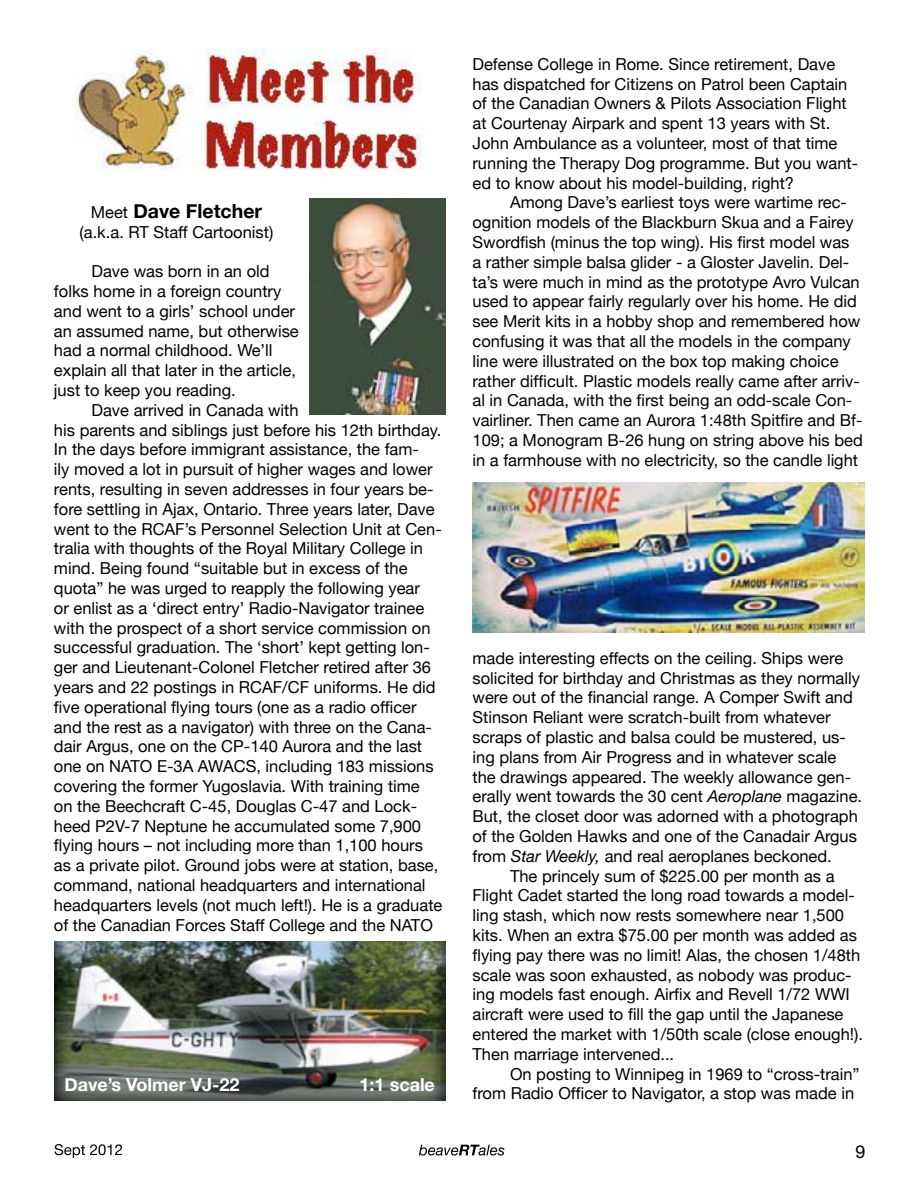
<style>
.page{position:relative;width:918px;height:1188px;background:#fff}
.page>*{position:absolute;margin:0;border:0;box-sizing:border-box;transform-origin:0 0}
.t1{font:700 19.5px "Helvetica Neue";color:#000}
.t2{font:700 18px "Helvetica Neue";color:#fff}
.t3{font:18px "Helvetica Neue";color:#000}
.t4{font:16.5px/19.8px "Helvetica Neue";color:#000}
.s1{font-weight:400;font-size:16.5px}
.s2{font-style:italic}
</style>
<div class="page">
<svg style="left:419px;top:1145px;width:85px;height:11px"></svg>
<svg style="left:55px;top:1144px;width:67px;height:14px"></svg>
<img style="left:75px;top:49px;width:347px;height:121px">
<img style="left:310px;top:199px;width:136px;height:216px">
<img style="left:54px;top:942px;width:392px;height:159px">
<img style="left:472px;top:483px;width:392px;height:150px">
<p class="t1" style="left:91px;top:195px;width:173px"><span class="s1">Meet</span> Dave Fletcher</p>
<p class="t4" style="left:80px;top:223px;width:195px">(a.k.a. RT Staff Cartoonist)</p>
<p class="t4" style="left:54px;top:262px;width:246px;text-indent:38px">Dave was born in an old folks home in a foreign country and went to a girls’ school under an assumed name, but otherwise had a normal childhood. We’ll explain all that later in the article, just to keep you reading.</p>
<p class="t4" style="left:54px;top:401px;width:390px;text-indent:38px">Dave arrived in Canada with<br>his parents and siblings just before his 12th birthday.<br>In the days before immigrant assistance, the fam-<br>ily moved a lot in pursuit of higher wages and lower rents, resulting in seven addresses in four years be&shy;fore settling in Ajax, Ontario. Three years later, Dave went to the RCAF’s Personnel Selection Unit at Cen&shy;tralia with thoughts of the Royal Military College in mind. Being found “suitable but in excess of the quota” he was urged to reapply the following year<br>or enlist as a ‘direct entry’ Radio-Navigator trainee with the prospect of a short service commission on successful graduation. The ‘short’ kept getting lon&shy;ger and Lieutenant-Colonel Fletcher retired after 36 years and 22 postings in RCAF/CF uniforms. He did five operational flying tours (one as a radio officer and the rest as a navigator) with three on the Cana&shy;dair Argus, one on the CP-140 Aurora and the last one on NATO E-3A AWACS, including 183 missions covering the former Yugoslavia. With training time on the Beechcraft C-45, Douglas C-47 and Lock&shy;heed P2V-7 Neptune he accumulated some 7,900 flying hours – not including more than 1,100 hours as a private pilot. Ground jobs were at station, base, command, national headquarters and international headquarters levels (not much left!). He is a graduate of the Canadian Forces Staff College and the NATO</p>
<p class="t2" style="left:65px;top:1071px;width:177px">Dave’s Volmer VJ-22</p>
<p class="t2" style="left:360px;top:1071px;width:77px">1:1 scale</p>
<p class="t4" style="left:473px;top:55px;width:387px">Defense College in Rome. Since retirement, Dave has dispatched for Citizens on Patrol been Captain of the Canadian Owners &amp; Pilots Association Flight at Courtenay Airpark and spent 13 years with St.<br>John Ambulance as a volunteer, most of that time running the Therapy Dog programme. But you want&shy;ed to know about his model-building, right?</p>
<p class="t4" style="left:473px;top:193px;width:392px;text-indent:38px">Among Dave’s earliest toys were wartime rec&shy;ognition models of the Blackburn Skua and a Fairey Swordfish (minus the top wing). His first model was<br>a rather simple balsa glider - a Gloster Javelin. Del&shy;ta’s were much in mind as the prototype Avro Vulcan used to appear fairly regularly over his home. He did see Merit kits in a hobby shop and remembered how confusing it was that all the models in the company line were illustrated on the box top making choice rather difficult. Plastic models really came after arriv&shy;al in Canada, with the first being an odd-scale Con&shy;vairliner. Then came an Aurora 1:48th Spitfire and Bf-109; a Monogram B-26 hung on string above his bed in a farmhouse with no electricity, so the candle light</p>
<p class="t4" style="left:473px;top:649px;width:372px">made interesting effects on the ceiling. Ships were</p>
<p class="t4" style="left:473px;top:669px;width:389px">solicited for birthday and Christmas as they normally</p>
<p class="t4" style="left:473px;top:688px;width:382px">were out of the financial range. A Comper Swift and</p>
<p class="t4" style="left:473px;top:708px;width:360px">Stinson Reliant were scratch-built from whatever</p>
<p class="t4" style="left:473px;top:728px;width:375px">scraps of plastic and balsa could be mustered, us-</p>
<p class="t4" style="left:473px;top:748px;width:365px">ing plans from Air Progress and in whatever scale</p>
<p class="t4" style="left:473px;top:768px;width:380px">the drawings appeared. The weekly allowance gen-</p>
<p class="t4" style="left:473px;top:787px;width:391px">erally went towards the 30 cent <span class="s2">Aeroplane</span> magazine.</p>
<p class="t4" style="left:473px;top:807px;width:387px">But, the closet door was adorned with a photograph</p>
<p class="t4" style="left:473px;top:827px;width:386px">of the Golden Hawks and one of the Canadair Argus</p>
<p class="t4" style="left:473px;top:847px;width:361px">from <span class="s2">Star Weekly,</span> and real aeroplanes beckoned.</p>
<p class="t4" style="left:510px;top:867px;width:326px">The princely sum of $225.00 per month as a</p>
<p class="t4" style="left:473px;top:886px;width:384px">Flight Cadet started the long road towards a model-</p>
<p class="t4" style="left:473px;top:906px;width:373px">ling stash, which now rests somewhere near 1,500</p>
<p class="t4" style="left:473px;top:926px;width:386px">kits. When an extra $75.00 per month was added as</p>
<p class="t4" style="left:473px;top:946px;width:389px">flying pay there was no limit! Alas, the chosen 1/48th</p>
<p class="t4" style="left:473px;top:966px;width:381px">scale was soon exhausted, as nobody was produc-</p>
<p class="t4" style="left:473px;top:985px;width:379px">ing models fast enough. Airfix and Revell 1/72 WWI</p>
<p class="t4" style="left:473px;top:1005px;width:373px">aircraft were used to fill the gap until the Japanese</p>
<p class="t4" style="left:473px;top:1025px;width:392px">entered the market with 1/50th scale (close enough!).</p>
<p class="t4" style="left:473px;top:1045px;width:203px">Then marriage intervened...</p>
<p class="t4" style="left:510px;top:1065px;width:351px">On posting to Winnipeg in 1969 to “cross-train”</p>
<p class="t4" style="left:473px;top:1084px;width:383px">from Radio Officer to Navigator, a stop was made in</p>
<p class="t3" style="left:856px;top:1138px;width:12px">9</p>
</div>
